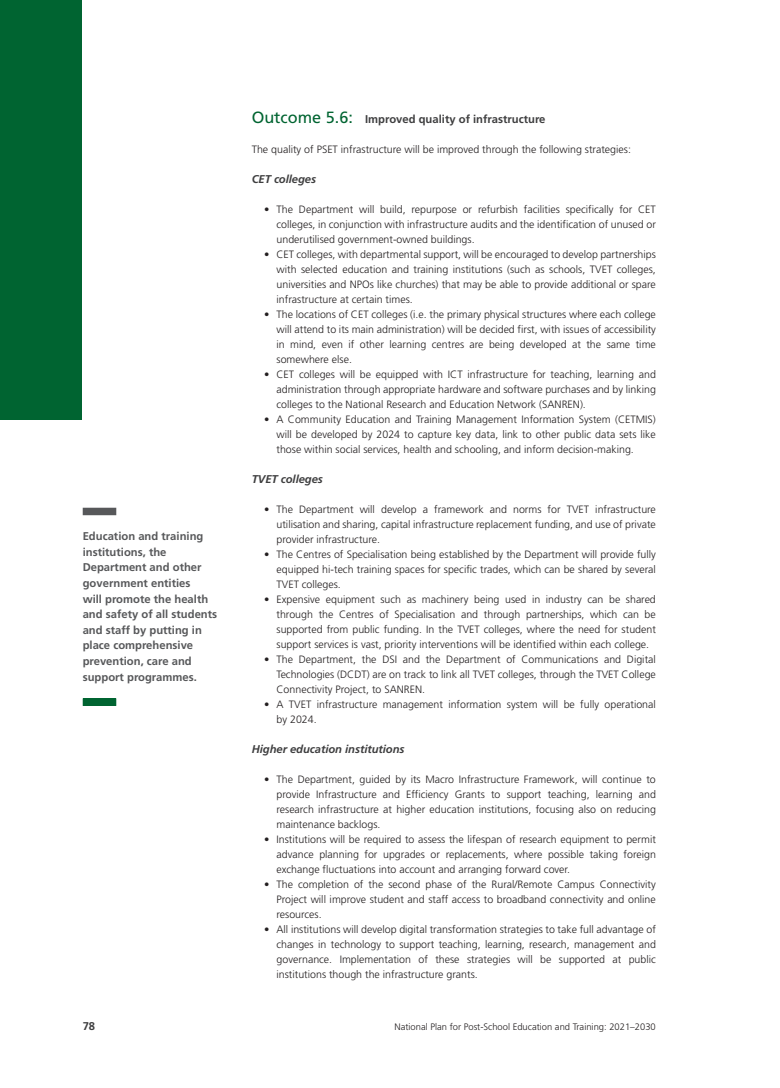
<style>
.page{position:relative;width:780px;height:1088px;background:#fff}
.page>*{position:absolute;margin:0;border:0;box-sizing:border-box;transform-origin:0 0}
.Pull_quote_LHP_CH5{font:700 11.25px/15.6px "Frutiger LT Std";color:#57585a}
.Head_B{font:italic 700 11.25px "Frutiger LT Std";letter-spacing:-.005em;color:#3e3e3f}
.Outcome_Heading{font:700 11.25px "Frutiger LT Std";color:#3e3e3f}
.Body_Copy{font:300 10.62px/15px "Frutiger LT Std";color:#231f20;text-align:justify}
.t1{font:300 9.38px "Frutiger LT Std";color:#231f20}
.s1{font-weight:400;font-size:16.25px;color:#006431}
</style>
<div class="page">
<div style="left:0;top:0;width:81px;height:419px;background:#006431"></div>
<div style="left:83px;top:508px;width:33px;height:7px;background:#57585a"></div>
<div style="left:83px;top:698px;width:33px;height:8px;background:#006431"></div>
<p class="Pull_quote_LHP_CH5" style="left:83px;top:528px;width:136px">Education and training institutions, the<br>Department and other government entities<br>will promote the health and safety of all students and staff by putting in place comprehensive prevention, care and support programmes.</p>
<p class="Outcome_Heading" style="left:252px;top:112px;width:295px"><span class="s1">Outcome 5.6:</span> Improved quality of infrastructure</p>
<p class="Body_Copy" style="left:252px;top:142px;width:381px">The quality of PSET infrastructure will be improved through the following strategies:</p>
<p class="Head_B" style="left:252px;top:172px;width:66px">CET colleges</p>
<p class="Body_Copy" style="left:276px;top:202px;width:381px;text-indent:-12px">• The Department will build, repurpose or refurbish facilities specifically for CET colleges, in conjunction with infrastructure audits and the identification of unused or underutilised government-owned buildings.</p>
<p class="Body_Copy" style="left:276px;top:247px;width:381px;text-indent:-12px">• CET colleges, with departmental support, will be encouraged to develop partnerships with selected education and training institutions (such as schools, TVET colleges, universities and NPOs like churches) that may be able to provide additional or spare infrastructure at certain times.</p>
<p class="Body_Copy" style="left:276px;top:307px;width:381px;text-indent:-12px">• The locations of CET colleges (i.e. the primary physical structures where each college will attend to its main administration) will be decided first, with issues of accessibility in mind, even if other learning centres are being developed at the same time somewhere else.</p>
<p class="Body_Copy" style="left:276px;top:367px;width:381px;text-indent:-12px">• CET colleges will be equipped with ICT infrastructure for teaching, learning and administration through appropriate hardware and software purchases and by linking colleges to the National Research and Education Network (SANREN).</p>
<p class="Body_Copy" style="left:276px;top:412px;width:381px;text-indent:-12px">• A Community Education and Training Management Information System (CETMIS) will be developed by 2024 to capture key data, link to other public data sets like those within social services, health and schooling, and inform decision-making.</p>
<p class="Head_B" style="left:252px;top:472px;width:73px">TVET colleges</p>
<p class="Body_Copy" style="left:276px;top:502px;width:381px;text-indent:-12px">• The Department will develop a framework and norms for TVET infrastructure utilisation and sharing, capital infrastructure replacement funding, and use of private provider infrastructure.</p>
<p class="Body_Copy" style="left:276px;top:547px;width:381px;text-indent:-12px">• The Centres of Specialisation being established by the Department will provide fully equipped hi-tech training spaces for specific trades, which can be shared by several TVET colleges.</p>
<p class="Body_Copy" style="left:276px;top:592px;width:381px;text-indent:-12px">• Expensive equipment such as machinery being used in industry can be shared through the Centres of Specialisation and through partnerships, which can be supported from public funding. In the TVET colleges, where the need for student support services is vast, priority interventions will be identified within each college.</p>
<p class="Body_Copy" style="left:276px;top:652px;width:381px;text-indent:-12px">• The Department, the DSI and the Department of Communications and Digital Technologies (DCDT) are on track to link all TVET colleges, through the TVET College Connectivity Project, to SANREN.</p>
<p class="Body_Copy" style="left:276px;top:697px;width:381px;text-indent:-12px">• A TVET infrastructure management information system will be fully operational by 2024.</p>
<p class="Head_B" style="left:252px;top:742px;width:154px">Higher education institutions</p>
<p class="Body_Copy" style="left:276px;top:772px;width:381px;text-indent:-12px">• The Department, guided by its Macro Infrastructure Framework, will continue to provide Infrastructure and Efficiency Grants to support teaching, learning and research infrastructure at higher education institutions, focusing also on reducing maintenance backlogs.</p>
<p class="Body_Copy" style="left:276px;top:832px;width:381px;text-indent:-12px">• Institutions will be required to assess the lifespan of research equipment to permit advance planning for upgrades or replacements, where possible taking foreign exchange fluctuations into account and arranging forward cover.</p>
<p class="Body_Copy" style="left:276px;top:877px;width:381px;text-indent:-12px">• The completion of the second phase of the Rural/Remote Campus Connectivity Project will improve student and staff access to broadband connectivity and online resources.</p>
<p class="Body_Copy" style="left:276px;top:922px;width:381px;text-indent:-12px">• All institutions will develop digital transformation strategies to take full advantage of changes in technology to support teaching, learning, research, management and governance. Implementation of these strategies will be supported at public institutions though the infrastructure grants.</p>
<p class="Outcome_Heading" style="left:83px;top:1019px;width:14px">78</p>
<p class="t1" style="left:394px;top:1021px;width:263px">National Plan for Post-School Education and Training: 2021–2030</p>
</div>
